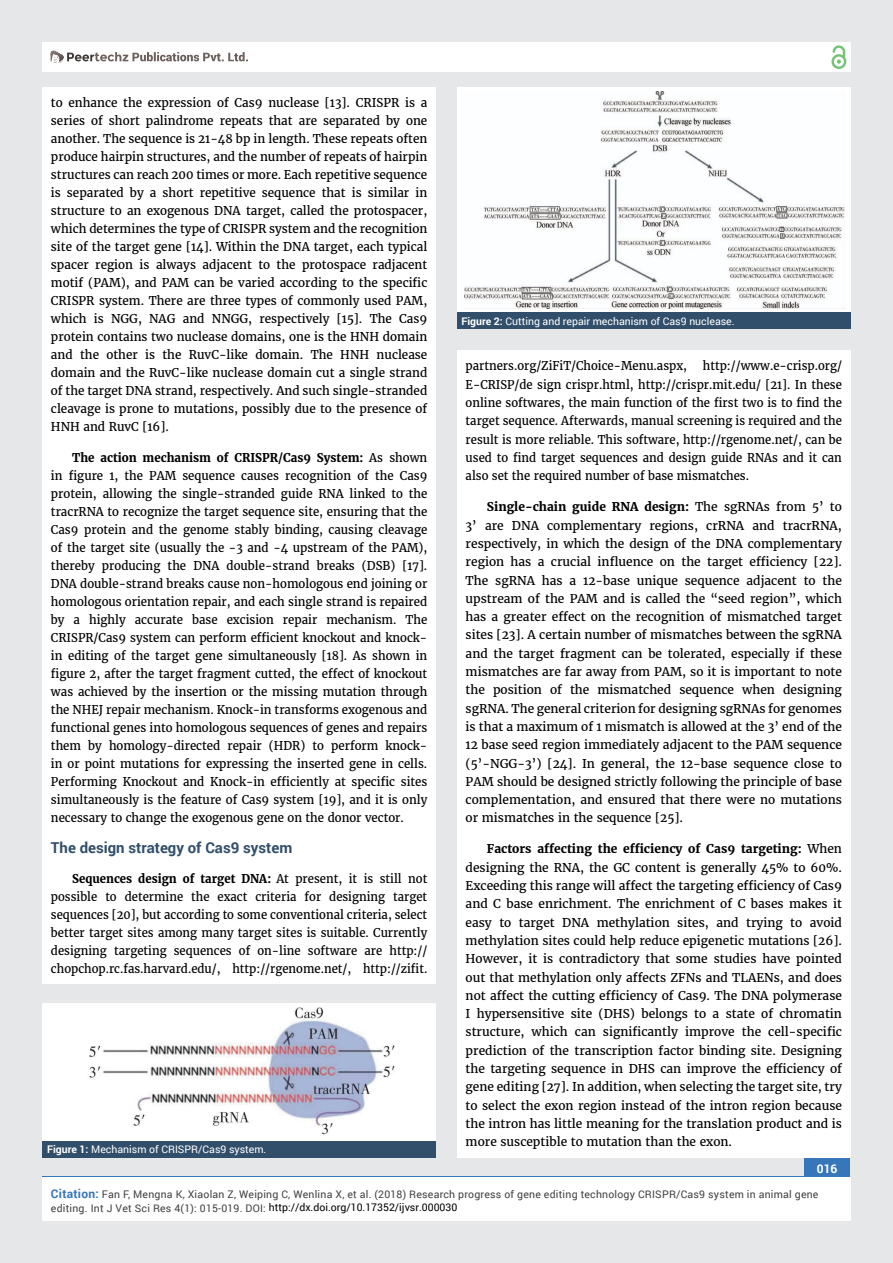
<style>
.page{position:relative;width:893px;height:1263px;background:#e6e7e8}
.page>*{position:absolute;margin:0;border:0;box-sizing:border-box;transform-origin:0 0}
.t1{font:700 15px "Roboto";color:#314e6b}
.t2{font:12px/18.3px "Merriweather";color:#000;text-align:justify}
.t3{font:12px/18px "Merriweather";color:#000;text-align:justify;scale:.96 1}
.t4{font:12px/18.3px "Merriweather";color:#000;text-align:justify;scale:.95 1}
.t5{font:700 12px "Roboto";color:#fff}
.t6{font:10.5px/12.8px "Roboto";letter-spacing:.02em;color:#414042}
.t7{font:10.5px "Roboto";color:#fff}
.s1{font-weight:700}
.s2{font-weight:700;font-size:12px;color:#3676b9}
.s3{color:#000}
</style>
<div class="page">
<div style="left:42px;top:43px;width:808px;height:29px;background:#fff"></div>
<div style="left:831px;top:54px;width:15px;height:15px;border:2px solid #74c273;border-radius:50%"></div>
<svg style="left:831px;top:45px;width:15px;height:19px"></svg>
<div style="left:804px;top:1157px;width:46px;height:43px;background:#3676b9"></div>
<svg style="left:49px;top:50px;width:199px;height:14px"></svg>
<div style="left:42px;top:1177px;width:809px;height:43px;background:#fff"></div>
<div style="left:42px;top:87px;width:394px;height:896px;background:#fff"></div>
<div style="left:457px;top:350px;width:393px;height:808px;background:#fff"></div>
<div style="left:43px;top:1003px;width:393px;height:138px;background:#fff"></div>
<div style="left:43px;top:1141px;width:393px;height:16px;background:#314e6b"></div>
<img style="left:89px;top:1007px;width:306px;height:128px">
<div style="left:457px;top:87px;width:393px;height:226px;background:#fff"></div>
<div style="left:457px;top:313px;width:393px;height:16px;background:#314e6b"></div>
<img style="left:464px;top:91px;width:380px;height:217px">
<p class="t2" style="left:51px;top:94px;width:378px">to enhance the expression of Cas9 nuclease [13]. CRISPR is a series of short palindrome repeats that are separated by one another. The sequence is 21-48 bp in length. These repeats often produce hairpin structures, and the number of repeats of hairpin structures can reach 200 times or more. Each repetitive sequence is separated by a short repetitive sequence that is similar in structure to an exogenous DNA target, called the protospacer, which determines the type of CRISPR system and the recognition site of the target gene [14]. Within the DNA target, each typical spacer region is always adjacent to the protospace radjacent motif (PAM), and PAM can be varied according to the specific CRISPR system. There are three types of commonly used PAM, which is NGG, NAG and NNGG, respectively [15]. The Cas9 protein contains two nuclease domains, one is the HNH domain and the other is the RuvC-like domain. The HNH nuclease domain and the RuvC-like nuclease domain cut a single strand of the target DNA strand, respectively. And such single-stranded cleavage is prone to mutations, possibly due to the presence of HNH and RuvC [16].</p>
<p class="t3" style="left:51px;top:449px;width:393px;text-indent:21px"><span class="s1">The action mechanism of CRISPR/Cas9 System:</span> As shown in figure 1, the PAM sequence causes recognition of the Cas9 protein, allowing the single-stranded guide RNA linked to the tracrRNA to recognize the target sequence site, ensuring that the Cas9 protein and the genome stably binding, causing cleavage of the target site (usually the -3 and -4 upstream of the PAM), thereby producing the DNA double-strand breaks (DSB) [17].<br>DNA double-strand breaks cause non-homologous end joining or homologous orientation repair, and each single strand is repaired by a highly accurate base excision repair mechanism. The CRISPR/Cas9 system can perform efficient knockout and knock&shy;in editing of the target gene simultaneously [18]. As shown in figure 2, after the target fragment cutted, the effect of knockout was achieved by the insertion or the missing mutation through the NHEJ repair mechanism. Knock-in transforms exogenous and functional genes into homologous sequences of genes and repairs them by homology-directed repair (HDR) to perform knock&shy;in or point mutations for expressing the inserted gene in cells.<br>Performing Knockout and Knock-in efficiently at specific sites simultaneously is the feature of Cas9 system [19], and it is only necessary to change the exogenous gene on the donor vector.</p>
<p class="t1" style="left:51px;top:837px;width:243px">The design strategy of Cas9 system</p>
<p class="t4" style="left:51px;top:870px;width:398px;text-indent:21px"><span class="s1">Sequences design of target DNA:</span> At present, it is still not possible to determine the exact criteria for designing target sequences [20], but according to some conventional criteria, select better target sites among many target sites is suitable. Currently designing targeting sequences of on-line software are http:// chopchop.rc.fas.harvard.edu/, http://rgenome.net/, http://zifit.</p>
<p class="t7" style="left:47px;top:1142px;width:221px"><span class="s1">Figure 1:</span> Mechanism of CRISPR/Cas9 system.</p>
<p class="t7" style="left:461px;top:314px;width:275px"><span class="s1">Figure 2:</span> Cutting and repair mechanism of Cas9 nuclease.</p>
<p class="t4" style="left:466px;top:357px;width:398px;text-indent:237px">http://www.e-crisp.org/ E-CRISP/de sign crispr.html, http://crispr.mit.edu/ [21]. In these online softwares, the main function of the first two is to find the target sequence. Afterwards, manual screening is required and the result is more reliable. This software, http://rgenome.net/, can be used to find target sequences and design guide RNAs and it can also set the required number of base mismatches.</p>
<p class="t2" style="left:466px;top:498px;width:378px;text-indent:21px"><span class="s1">Single-chain guide RNA design:</span> The sgRNAs from 5’ to 3’ are DNA complementary regions, crRNA and tracrRNA, respectively, in which the design of the DNA complementary region has a crucial influence on the target efficiency [22].<br>The sgRNA has a 12-base unique sequence adjacent to the upstream of the PAM and is called the “seed region”, which has a greater effect on the recognition of mismatched target sites [23]. A certain number of mismatches between the sgRNA and the target fragment can be tolerated, especially if these mismatches are far away from PAM, so it is important to note the position of the mismatched sequence when designing sgRNA. The general criterion for designing sgRNAs for genomes is that a maximum of 1 mismatch is allowed at the 3’ end of the 12 base seed region immediately adjacent to the PAM sequence (5’-NGG-3’) [24]. In general, the 12-base sequence close to PAM should be designed strictly following the principle of base complementation, and ensured that there were no mutations or mismatches in the sequence [25].</p>
<p class="t2" style="left:466px;top:840px;width:378px;text-indent:21px"><span class="s1">Factors affecting the efficiency of Cas9 targeting:</span> When designing the RNA, the GC content is generally 45% to 60%.<br>Exceeding this range will affect the targeting efficiency of Cas9 and C base enrichment. The enrichment of C bases makes it easy to target DNA methylation sites, and trying to avoid methylation sites could help reduce epigenetic mutations [26].<br>However, it is contradictory that some studies have pointed out that methylation only affects ZFNs and TLAENs, and does not affect the cutting efficiency of Cas9. The DNA polymerase I hypersensitive site (DHS) belongs to a state of chromatin structure, which can significantly improve the cell-specific prediction of the transcription factor binding site. Designing the targeting sequence in DHS can improve the efficiency of gene editing [27]. In addition, when selecting the target site, try to select the exon region instead of the intron region because the intron has little meaning for the translation product and is more susceptible to mutation than the exon.</p>
<p class="t4" style="left:466px;top:357px;width:234px">partners.org/ZiFiT/Choice-Menu.aspx,</p>
<p class="t5" style="left:817px;top:1161px;width:22px">016</p>
<p class="t6" style="left:51px;top:1188px;width:769px"><span class="s2">Citation:</span> Fan F, Mengna K, Xiaolan Z, Weiping C, Wenlina X, et al. (2018) Research progress of gene editing technology CRISPR/Cas9 system in animal gene editing. Int J Vet Sci Res 4(1): 015-019. DOI: <span class="s3">http://dx.doi.org/10.17352/ijvsr.000030</span></p>
</div>
